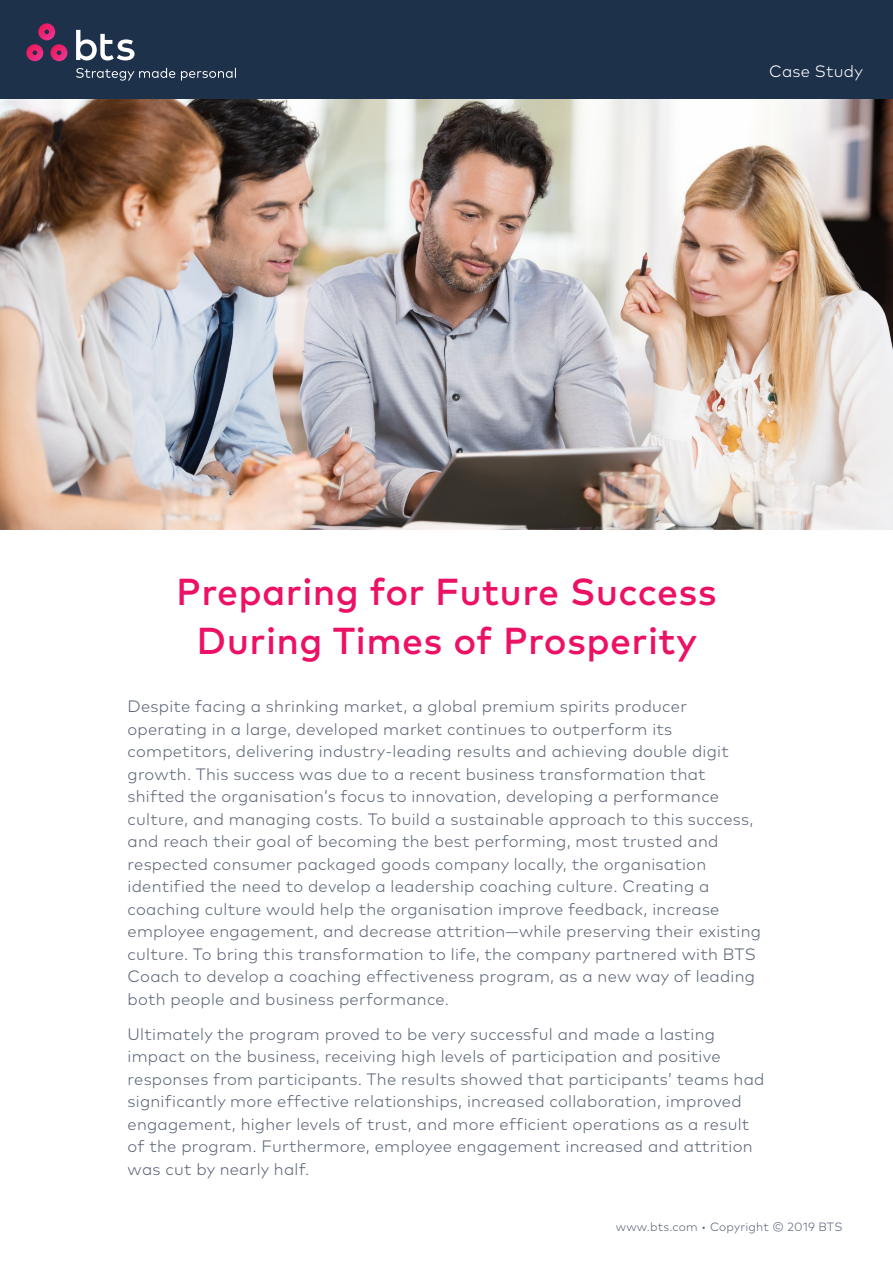
<style>
.page{position:relative;width:893px;height:1263px;background:#fff}
.page>*{position:absolute;margin:0;border:0;box-sizing:border-box;transform-origin:0 0}
.Main_heading{font:500 37.5px/49.5px "Mark OT";letter-spacing:.01em;color:#ec1165;text-align:center}
.t1{font:300 16.5px/22.5px "Mark OT";letter-spacing:.015em;color:#5c6578}
.t2{font:300 16.5px "Mark OT";letter-spacing:.015em;color:#fff}
.t3{font:300 12px "Mark OT";letter-spacing:.015em;color:#5c6578}
</style>
<div class="page">
<div style="left:0;top:0;width:893px;height:100px;background:#1d314b"></div>
<svg style="left:76px;top:30px;width:59px;height:30px"></svg>
<svg style="left:26px;top:23px;width:41px;height:38px"></svg>
<svg style="left:76px;top:68px;width:99px;height:13px"></svg>
<svg style="left:181px;top:68px;width:55px;height:13px"></svg>
<img style="left:0;top:100px;width:893px;height:429px">
<p class="t2" style="left:769px;top:61px;width:95px">Case Study</p>
<p class="Main_heading" style="left:176px;top:566px;width:542px">Preparing for Future Success<br>During Times of Prosperity</p>
<p class="t1" style="left:128px;top:695px;width:635px">Despite facing a shrinking market, a global premium spirits producer operating in a large, developed market continues to outperform its competitors, delivering industry-leading results and achieving double digit growth. This success was due to a recent business transformation that shifted the organisation’s focus to innovation, developing a performance culture, and managing costs. To build a sustainable approach to this success, and reach their goal of becoming the best performing, most trusted and respected consumer packaged goods company locally, the organisation identified the need to develop a leadership coaching culture. Creating a coaching culture would help the organisation improve feedback, increase employee engagement, and decrease attrition—while preserving their existing culture. To bring this transformation to life, the company partnered with BTS Coach to develop a coaching effectiveness program, as a new way of leading both people and business performance.</p>
<p class="t1" style="left:128px;top:1023px;width:638px">Ultimately the program proved to be very successful and made a lasting impact on the business, receiving high levels of participation and positive responses from participants. The results showed that participants’ teams had significantly more effective relationships, increased collaboration, improved engagement, higher levels of trust, and more efficient operations as a result of the program. Furthermore, employee engagement increased and attrition was cut by nearly half.</p>
<p class="t3" style="left:616px;top:1219px;width:228px">www.bts.com • Copyright © 2019 BTS</p>
</div>
